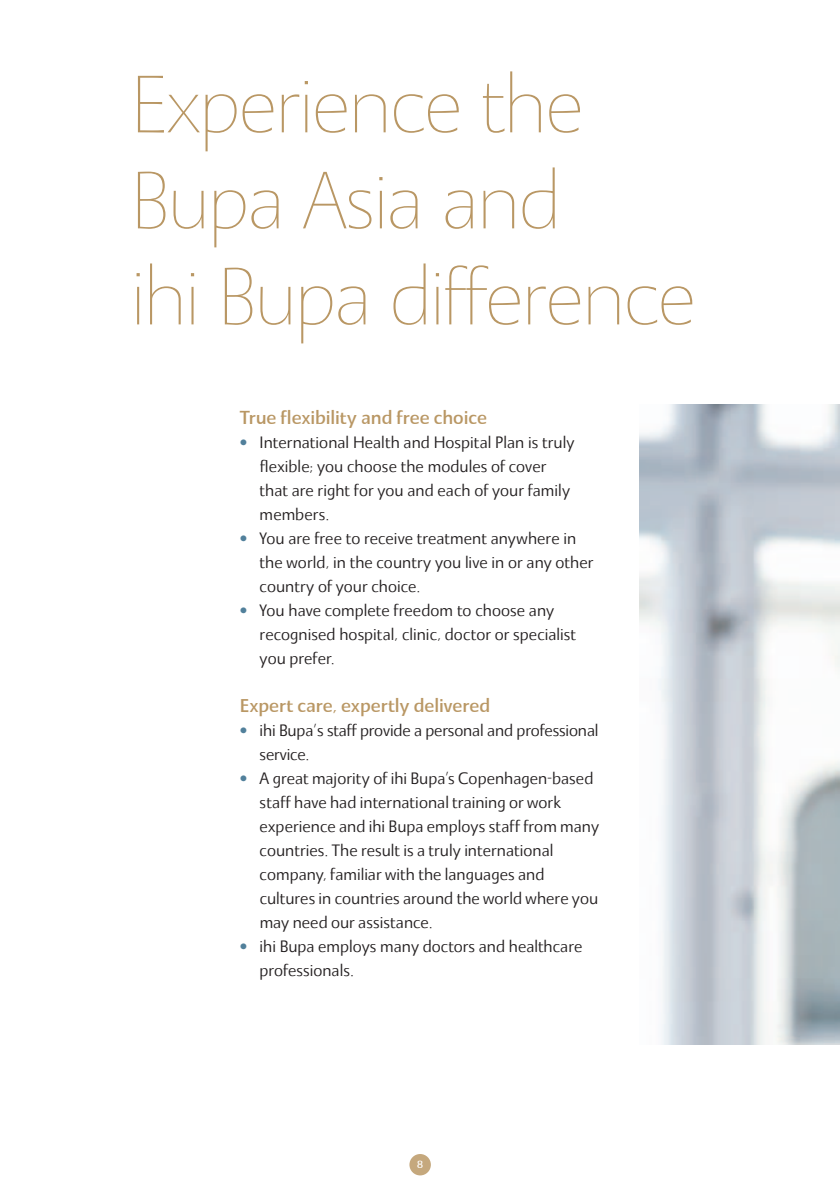
<style>
.page{position:relative;width:840px;height:1191px;background:#fff}
.page>*{position:absolute;margin:0;border:0;box-sizing:border-box;transform-origin:0 0}
.t1{font:100 80px/96px "BUPA Quanta";letter-spacing:-.015em;color:#b99764}
.t2{font:500 18px "BUPA Quanta";color:#b99764}
.t3{font:16px/24px "BUPA Quanta Text";color:#231f20}
.t4{font:500 10px "BUPA Quanta";color:#fff}
</style>
<div class="page">
<div style="left:409px;top:1154px;width:21px;height:21px;background:#c5a87d;border-radius:50%"></div>
<h1 class="t1" style="left:131px;top:54px;width:566px">Experience the<br>Bupa Asia and<br>ihi Bupa difference</h1>
<p class="t2" style="left:240px;top:406px;width:248px">True flexibility and free choice</p>
<p class="t3" style="left:259px;top:430px;width:335px">International Health and Hospital Plan is truly flexible; you choose the modules of cover<br>that are right for you and each of your family members.<br>You are free to receive treatment anywhere in the world, in the country you live in or any other country of your choice.<br>You have complete freedom to choose any recognised hospital, clinic, doctor or specialist you prefer.</p>
<p class="t2" style="left:240px;top:694px;width:252px">Expert care, expertly delivered</p>
<p class="t3" style="left:259px;top:718px;width:341px">ihi Bupa’s staff provide a personal and professional service.<br>A great majority of ihi Bupa’s Copenhagen-based staff have had international training or work experience and ihi Bupa employs staff from many countries. The result is a truly international company, familiar with the languages and cultures in countries around the world where you may need our assistance.<br>ihi Bupa employs many doctors and healthcare professionals.</p>
<p class="t4" style="left:416px;top:1158px;width:8px">8</p>
</div>
